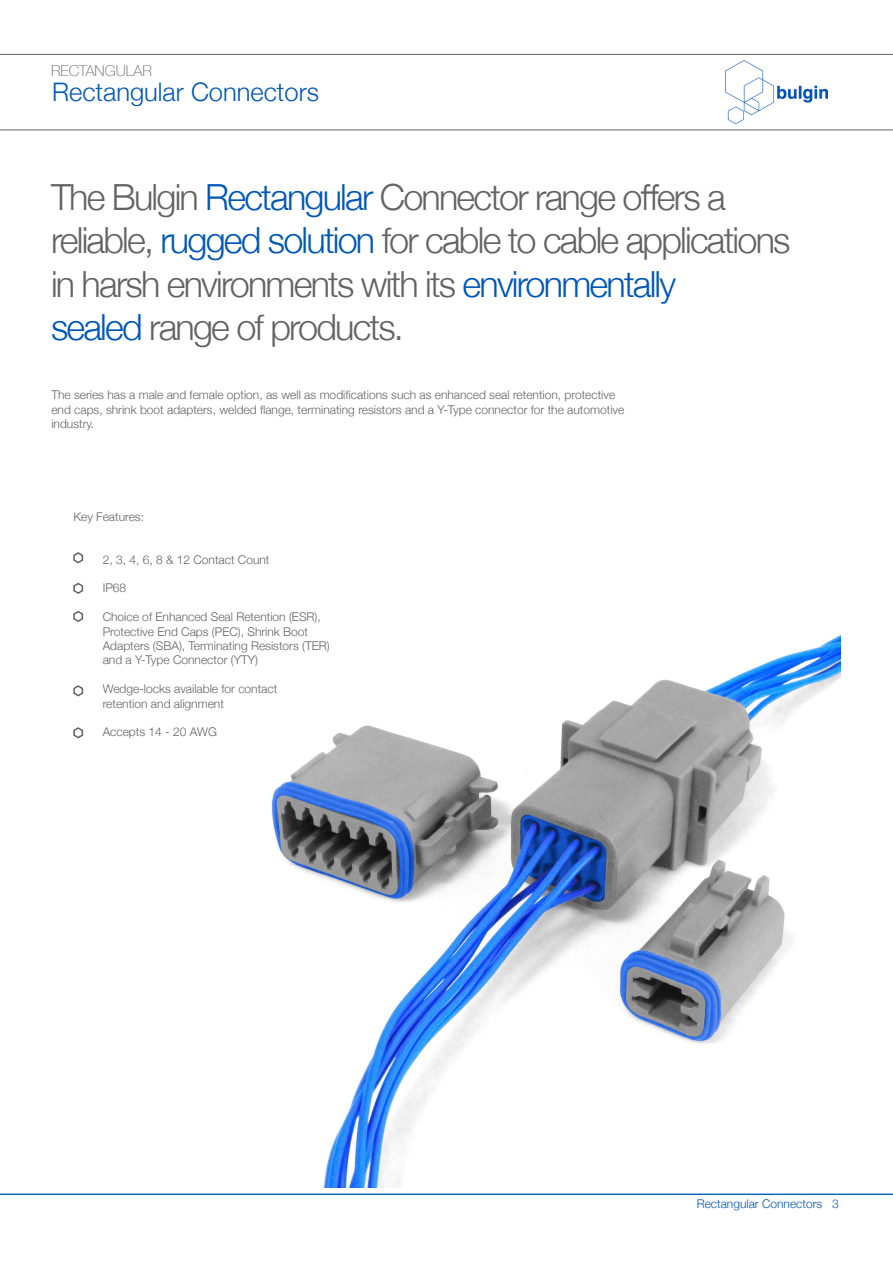
<style>
.page{position:relative;width:893px;height:1263px;background:#fff}
.page>*{position:absolute;margin:0;border:0;box-sizing:border-box;transform-origin:0 0}
.t1{font:300 36px/43.2px "Helvetica Neue";letter-spacing:-.05em;color:#636366}
.Chapter_Titles{font:300 25.5px "Helvetica Neue";color:#0057b8}
.t2{font:100 15px "Helvetica Neue";color:#636366}
.t3{font:300 12px/14.4px "Helvetica Neue";color:#636366}
.t4{font:300 12px "Helvetica Neue";color:#0057b8}
.s1{color:#0057b8}
</style>
<div class="page">
<img style="left:726px;top:61px;width:101px;height:63px">
<hr style="left:0;top:54px;width:893px;height:1px;background:#636366">
<hr style="left:0;top:129px;width:893px;height:1px;background:#636366">
<img style="left:271px;top:635px;width:569px;height:553px">
<svg style="left:73px;top:552px;width:11px;height:12px"></svg>
<svg style="left:73px;top:582px;width:11px;height:12px"></svg>
<svg style="left:73px;top:610px;width:11px;height:12px"></svg>
<svg style="left:73px;top:685px;width:11px;height:12px"></svg>
<svg style="left:73px;top:727px;width:11px;height:12px"></svg>
<hr style="left:0;top:1194px;width:893px;height:1px;background:#0057b8">
<p class="t2" style="left:51px;top:60px;width:102px">RECTANGULAR</p>
<p class="Chapter_Titles" style="left:52px;top:71px;width:268px">Rectangular Connectors</p>
<p class="t1" style="left:51px;top:173px;width:741px">The Bulgin <span class="s1">Rectangular</span> Connector range offers a reliable, <span class="s1">rugged solution</span> for cable to cable applications in harsh environments with its <span class="s1">environmentally</span></p>
<p class="t1" style="left:51px;top:303px;width:354px"><span class="s1">sealed</span> range of products.</p>
<p class="t3" style="left:51px;top:387px;width:575px">The series has a male and female option, as well as modifications such as enhanced seal retention, protective end caps, shrink boot adapters, welded flange, terminating resistors and a Y-Type connector for the automotive industry.</p>
<p class="t3" style="left:73px;top:508px;width:72px">Key Features:</p>
<p class="t3" style="left:103px;top:551px;width:168px">2, 3, 4, 6, 8 &amp; 12 Contact Count</p>
<p class="t3" style="left:103px;top:580px;width:25px">IP68</p>
<p class="t3" style="left:103px;top:609px;width:220px">Choice of Enhanced Seal Retention (ESR),<br>Protective End Caps (PEC), Shrink Boot</p>
<p class="t3" style="left:103px;top:638px;width:228px">Adapters (SBA), Terminating Resistors (TER) and a Y-Type Connector (YTY)</p>
<p class="t3" style="left:103px;top:681px;width:176px">Wedge-locks available for contact</p>
<p class="t3" style="left:103px;top:695px;width:123px">retention and alignment</p>
<p class="t3" style="left:103px;top:724px;width:116px">Accepts 14 - 20 AWG</p>
<p class="t4" style="left:697px;top:1194px;width:144px">Rectangular Connectors 3</p>
</div>
